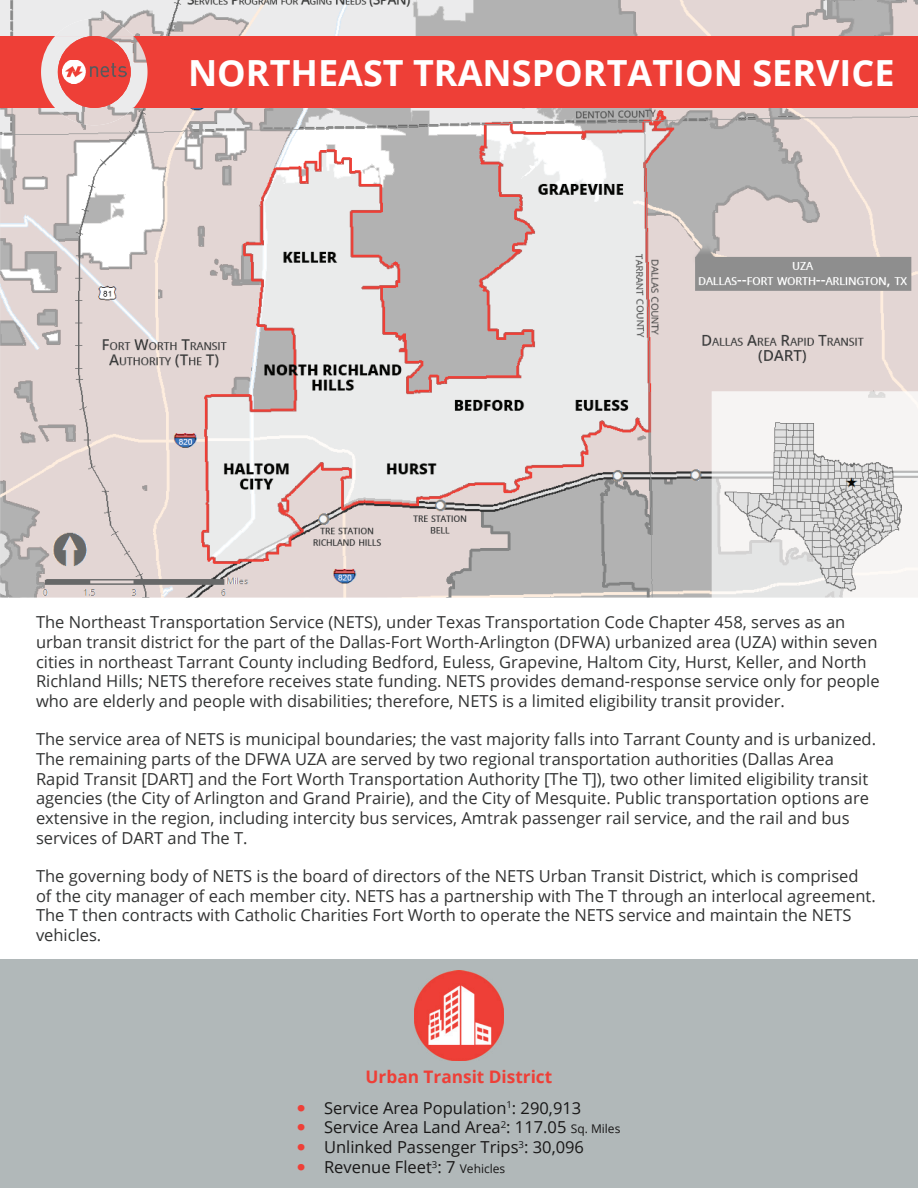
<style>
.page{position:relative;width:918px;height:1188px;background:#fff}
.page>*{position:absolute;margin:0;border:0;box-sizing:border-box;transform-origin:0 0}
.t1{font:700 36px "Open Sans";color:#fff}
.t2{font:700 17.25px "Open Sans";color:#ee3f37}
.t3{font:16.5px/19.8px "Open Sans";color:#323333}
.t4{font:16.5px/19.8px "Open Sans";color:#181717}
.s1{font-size:12px}
</style>
<div class="page">
<img style="left:0;top:0;width:918px;height:36px">
<img style="left:0;top:108px;width:918px;height:490px">
<div style="left:0;top:959px;width:918px;height:229px;background:#b1b8b9"></div>
<div style="left:0;top:36px;width:918px;height:72px;background:#ee3f37"></div>
<img style="left:59px;top:19px;width:35px;height:13px">
<img style="left:41px;top:36px;width:90px;height:72px">
<div style="left:58px;top:36px;width:73px;height:72px;background:#ee3f37;border-radius:50%"></div>
<img style="left:62px;top:60px;width:64px;height:23px">
<img style="left:414px;top:971px;width:90px;height:90px">
<h1 class="t1" style="left:188px;top:47px;width:708px">NORTHEAST TRANSPORTATION SERVICE</h1>
<p class="t3" style="left:36px;top:612px;width:845px">The Northeast Transportation Service (NETS), under Texas Transportation Code Chapter 458, serves as an urban transit district for the part of the Dallas-Fort Worth-Arlington (DFWA) urbanized area (UZA) within seven cities in northeast Tarrant County including Bedford, Euless, Grapevine, Haltom City, Hurst, Keller, and North Richland Hills; NETS therefore receives state funding. NETS provides demand-response service only for people who are elderly and people with disabilities; therefore, NETS is a limited eligibility transit provider.</p>
<p class="t3" style="left:36px;top:729px;width:842px">The service area of NETS is municipal boundaries; the vast majority falls into Tarrant County and is urbanized.<br>The remaining parts of the DFWA UZA are served by two regional transportation authorities (Dallas Area Rapid Transit [DART] and the Fort Worth Transportation Authority [The T]), two other limited eligibility transit agencies (the City of Arlington and Grand Prairie), and the City of Mesquite. Public transportation options are extensive in the region, including intercity bus services, Amtrak passenger rail service, and the rail and bus services of DART and The T.</p>
<p class="t3" style="left:36px;top:865px;width:841px">The governing body of NETS is the board of directors of the NETS Urban Transit District, which is comprised of the city manager of each member city. NETS has a partnership with The T through an interlocal agreement.<br>The T then contracts with Catholic Charities Fort Worth to operate the NETS service and maintain the NETS vehicles.</p>
<p class="t2" style="left:366px;top:1065px;width:188px">Urban Transit District</p>
<p class="t4" style="left:324px;top:1097px;width:298px">Service Area Population<sup>1</sup>: 290,913<br>Service Area Land Area<sup>2</sup>: 117.05 <span class="s1">Sq. Miles </span>Unlinked Passenger Trips<sup>3</sup>: 30,096<br>Revenue Fleet<sup>3</sup>: 7 <span class="s1">Vehicles</span></p>
</div>
